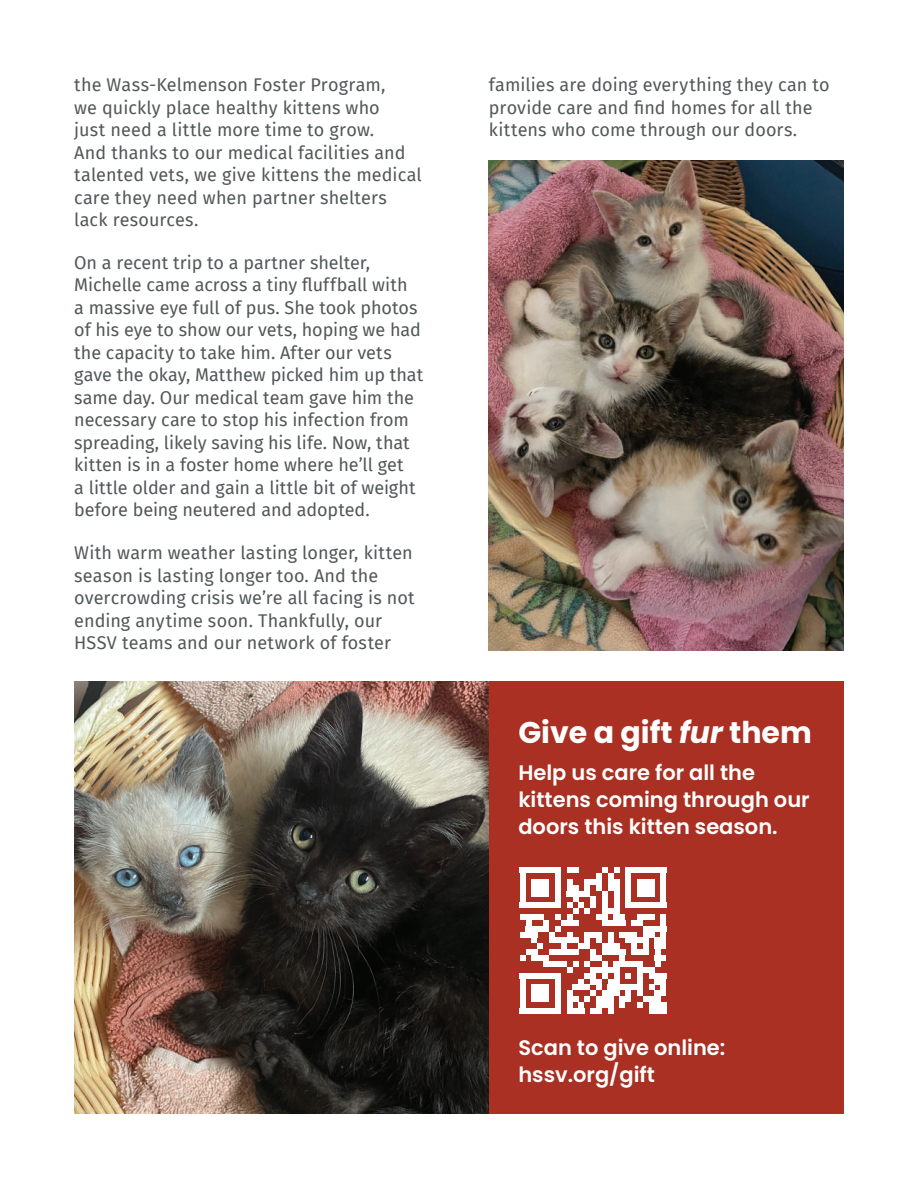
<style>
.page{position:relative;width:918px;height:1188px;background:#fff}
.page>*{position:absolute;margin:0;border:0;box-sizing:border-box;transform-origin:0 0}
.t1{font:700 30px "Poppins";color:#fff}
.t2{font:600 21px/27px "Poppins";color:#fff}
.t3{font:18px/22.5px "Fira Sans";letter-spacing:.005em;color:#525759}
.s1{font-style:italic}
</style>
<div class="page">
<img style="left:489px;top:161px;width:355px;height:489px">
<img style="left:74px;top:681px;width:415px;height:433px">
<div style="left:489px;top:681px;width:355px;height:433px;background:#a93022"></div>
<svg style="left:520px;top:867px;width:146px;height:147px"></svg>
<div style="left:520px;top:1008px;width:41px;height:6px;background:#fff"></div>
<div style="left:532px;top:984px;width:17px;height:18px;background:#fff"></div>
<p class="t3" style="left:74px;top:74px;width:349px">the Wass-Kelmenson Foster Program,<br>we quickly place healthy kittens who<br>just need a little more time to grow.<br>And thanks to our medical facilities and talented vets, we give kittens the medical care they need when partner shelters lack resources.</p>
<p class="t3" style="left:74px;top:251px;width:350px">On a recent trip to a partner shelter, Michelle came across a tiny fluffball with<br>a massive eye full of pus. She took photos of his eye to show our vets, hoping we had the capacity to take him. After our vets gave the okay, Matthew picked him up that same day. Our medical team gave him the necessary care to stop his infection from spreading, likely saving his life. Now, that kitten is in a foster home where he’ll get<br>a little older and gain a little bit of weight before being neutered and adopted.</p>
<p class="t3" style="left:74px;top:542px;width:342px">With warm weather lasting longer, kitten season is lasting longer too. And the overcrowding crisis we’re all facing is not ending anytime soon. Thankfully, our HSSV teams and our network of foster</p>
<p class="t3" style="left:489px;top:74px;width:342px">families are doing everything they can to provide care and find homes for all the kittens who come through our doors.</p>
<h1 class="t1" style="left:518px;top:719px;width:295px">Give a gift <span class="s1">fur</span> them</h1>
<p class="t2" style="left:518px;top:759px;width:293px">Help us care for all the kittens coming through our doors this kitten season.</p>
<p class="t2" style="left:518px;top:1034px;width:209px">Scan to give online: hssv.org/gift</p>
</div>
